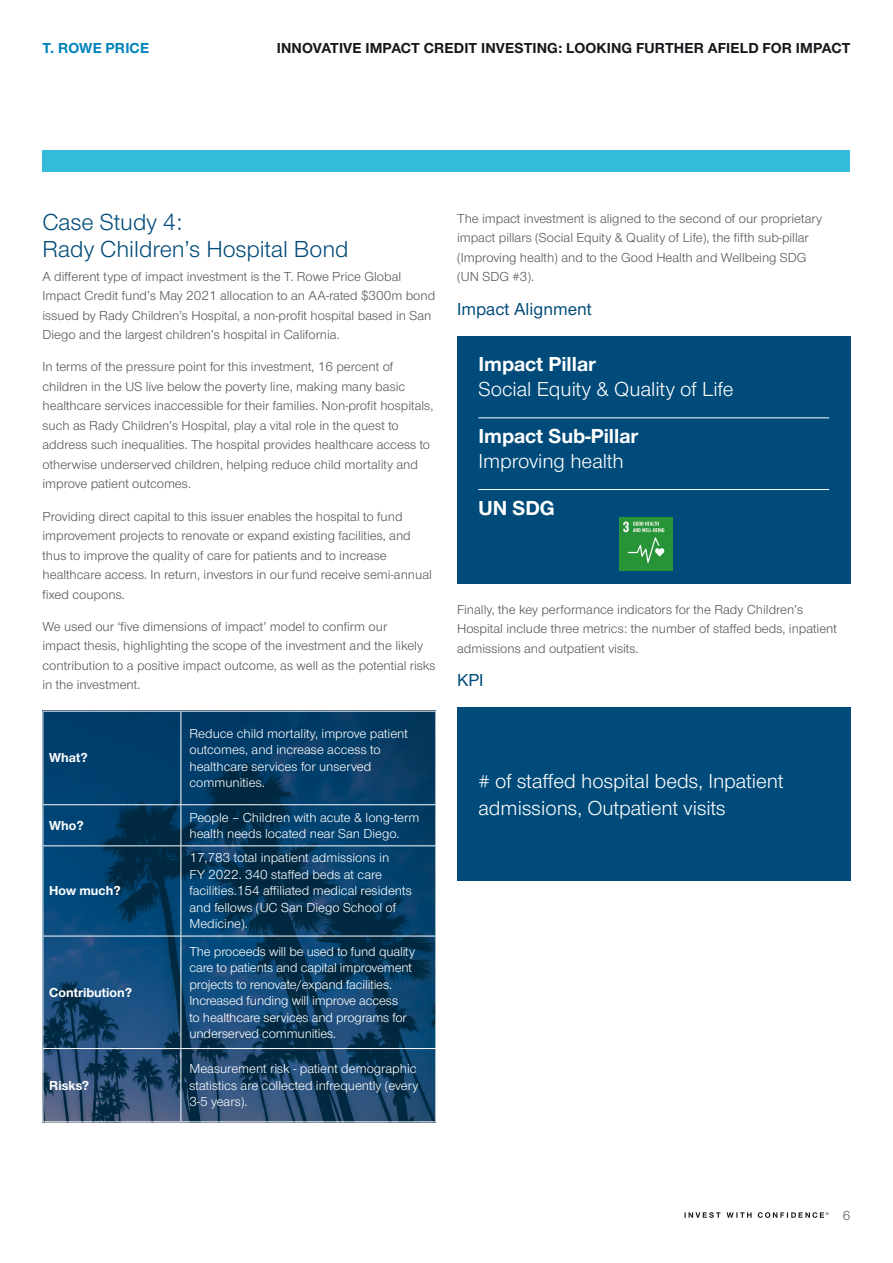
<style>
.page{position:relative;width:893px;height:1263px;background:#fff}
.page>*{position:absolute;margin:0;border:0;box-sizing:border-box;transform-origin:0 0}
.t1{font:24px/27px "Nimbus Sans Novus";color:#004b79}
.t2{font:21px/27px "Nimbus Sans Novus";color:#fff}
.t3{font:700 21px "Nimbus Sans Novus";color:#fff}
.t4{font:500 18px "Nimbus Sans Novus";color:#004b79}
.t5{font:700 15px "Nimbus Sans Novus";letter-spacing:.01em;color:#15191d}
.t6{font:700 15px "Nimbus Sans Novus";letter-spacing:.005em;color:#0083bb}
.t7{font:13.5px/19.5px "Nimbus Sans Novus";color:#575756}
.t8{font:13.5px/16.5px "Nimbus Sans Novus";color:#fff}
.t9{font:700 13.5px "Nimbus Sans Novus";color:#fff}
</style>
<div class="page">
<div style="left:43px;top:150px;width:807px;height:21px;background:#34bbda"></div>
<svg style="left:684px;top:1212px;width:145px;height:6px"></svg>
<svg style="left:44px;top:712px;width:391px;height:409px;background:#0e4169"></svg>
<div style="left:457px;top:336px;width:393px;height:248px;background:#004b79"></div>
<hr style="left:478px;top:418px;width:351px;height:1px;background:#fff">
<hr style="left:478px;top:489px;width:351px;height:1px;background:#fff">
<img style="left:620px;top:517px;width:53px;height:53px">
<div style="left:457px;top:707px;width:393px;height:173px;background:#004b79"></div>
<hr style="left:181px;top:711px;width:1px;height:93px;background:#fff">
<hr style="left:43px;top:804px;width:138px;height:1px;background:#fff">
<hr style="left:181px;top:804px;width:255px;height:1px;background:#fff">
<hr style="left:181px;top:805px;width:1px;height:40px;background:#fff">
<hr style="left:43px;top:845px;width:138px;height:1px;background:#fff">
<hr style="left:181px;top:845px;width:255px;height:1px;background:#fff">
<hr style="left:181px;top:846px;width:1px;height:90px;background:#fff">
<hr style="left:43px;top:936px;width:138px;height:1px;background:#fff">
<hr style="left:181px;top:936px;width:255px;height:1px;background:#fff">
<hr style="left:181px;top:936px;width:1px;height:112px;background:#fff">
<hr style="left:43px;top:1048px;width:138px;height:1px;background:#fff">
<hr style="left:181px;top:1048px;width:255px;height:1px;background:#fff">
<hr style="left:181px;top:1049px;width:1px;height:72px;background:#fff">
<p class="t6" style="left:43px;top:37px;width:108px">T. ROWE PRICE</p>
<p class="t5" style="left:277px;top:37px;width:575px">INNOVATIVE IMPACT CREDIT INVESTING: LOOKING FURTHER AFIELD FOR IMPACT</p>
<h1 class="t1" style="left:43px;top:208px;width:308px">Case Study 4:<br>Rady Children’s Hospital Bond</h1>
<p class="t7" style="left:43px;top:266px;width:394px">A different type of impact investment is the T. Rowe Price Global Impact Credit fund’s May 2021 allocation to an AA-rated $300m bond issued by Rady Children’s Hospital, a non-profit hospital based in San Diego and the largest children’s hospital in California.</p>
<p class="t7" style="left:43px;top:357px;width:392px">In terms of the pressure point for this investment, 16 percent of children in the US live below the poverty line, making many basic healthcare services inaccessible for their families. Non-profit hospitals, such as Rady Children’s Hospital, play a vital role in the quest to address such inequalities. The hospital provides healthcare access to otherwise underserved children, helping reduce child mortality and improve patient outcomes.</p>
<p class="t7" style="left:43px;top:506px;width:391px">Providing direct capital to this issuer enables the hospital to fund improvement projects to renovate or expand existing facilities, and thus to improve the quality of care for patients and to increase healthcare access. In return, investors in our fund receive semi-annual fixed coupons.</p>
<p class="t7" style="left:43px;top:616px;width:395px">We used our ‘five dimensions of impact’ model to confirm our<br>impact thesis, highlighting the scope of the investment and the likely contribution to a positive impact outcome, as well as the potential risks in the investment.</p>
<p class="t9" style="left:49px;top:749px;width:40px">What?</p>
<p class="t8" style="left:189px;top:724px;width:220px">Reduce child mortality, improve patient outcomes, and increase access to healthcare services for unserved communities.</p>
<p class="t9" style="left:49px;top:816px;width:36px">Who?</p>
<p class="t8" style="left:189px;top:808px;width:231px">People – Children with acute &amp; long-term health needs located near San Diego.</p>
<p class="t9" style="left:49px;top:882px;width:73px">How much?</p>
<p class="t9" style="left:49px;top:983px;width:84px">Contribution?</p>
<p class="t9" style="left:49px;top:1076px;width:41px">Risks?</p>
<p class="t8" style="left:189px;top:849px;width:224px">17,783 total inpatient admissions in<br>FY 2022. 340 staffed beds at care facilities.154 affiliated medical residents and fellows (UC San Diego School of<br>Medicine).</p>
<p class="t8" style="left:189px;top:942px;width:227px">The proceeds will be used to fund quality care to patients and capital improvement projects to renovate/expand facilities.<br>Increased funding will improve access<br>to healthcare services and programs for underserved communities.</p>
<p class="t8" style="left:189px;top:1060px;width:231px">Measurement risk - patient demographic statistics are collected infrequently (every<br>3-5 years).</p>
<p class="t7" style="left:457px;top:208px;width:366px">The impact investment is aligned to the second of our proprietary impact pillars (Social Equity &amp; Quality of Life), the fifth sub-pillar (Improving health) and to the Good Health and Wellbeing SDG (UN SDG #3).</p>
<h3 class="t4" style="left:457px;top:297px;width:136px">Impact Alignment</h3>
<h2 class="t3" style="left:478px;top:350px;width:119px">Impact Pillar</h2>
<h2 class="t2" style="left:478px;top:375px;width:256px">Social Equity &amp; Quality of Life</h2>
<h2 class="t3" style="left:478px;top:422px;width:161px">Impact Sub-Pillar</h2>
<h2 class="t2" style="left:478px;top:447px;width:147px">Improving health</h2>
<h2 class="t3" style="left:478px;top:493px;width:78px">UN SDG</h2>
<p class="t7" style="left:457px;top:599px;width:381px">Finally, the key performance indicators for the Rady Children’s<br>Hospital include three metrics: the number of staffed beds, inpatient admissions and outpatient visits.</p>
<h3 class="t4" style="left:457px;top:668px;width:28px">KPI</h3>
<h2 class="t2" style="left:478px;top:766px;width:307px"># of staffed hospital beds, Inpatient admissions, Outpatient visits</h2>
<p class="t7" style="left:843px;top:1205px;width:9px">6</p>
</div>
